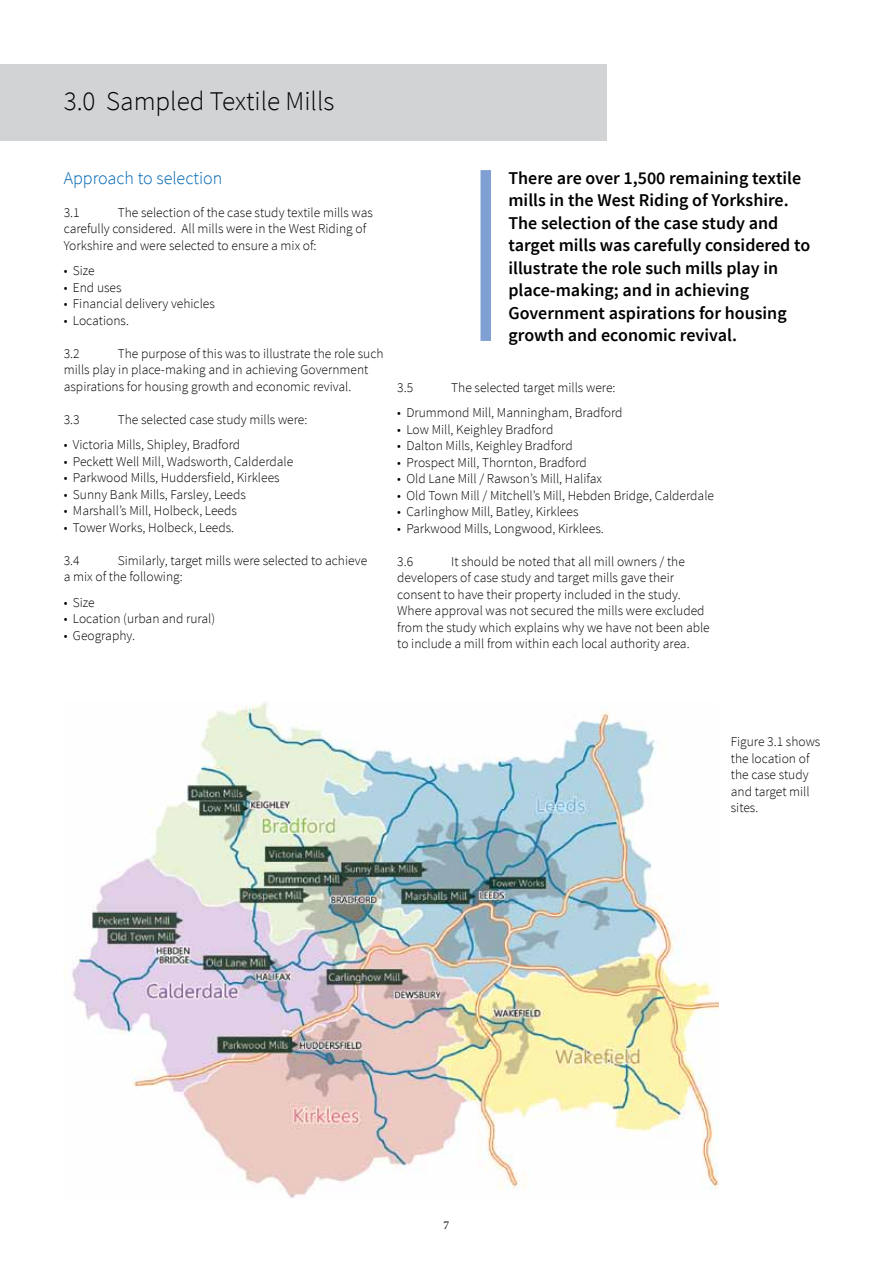
<style>
.page{position:relative;width:893px;height:1263px;background:#fff}
.page>*{position:absolute;margin:0;border:0;box-sizing:border-box;transform-origin:0 0}
.t1{font:300 27px "Source Sans Pro";color:#000}
.t2{font:600 18px/22.5px "Source Sans Pro";color:#000}
.t3{font:300 18px "Source Sans Pro";color:#0066b3}
.t4{font:300 13.5px/16.5px "Source Sans Pro";color:#000}
.t5{font:12px "Minion Pro";color:#000}
</style>
<div class="page">
<div style="left:0;top:64px;width:607px;height:76px;background:#d1d3d4"></div>
<div style="left:480px;top:170px;width:11px;height:171px;background:#80a0d3"></div>
<img style="left:72px;top:703px;width:646px;height:495px">
<h2 class="t1" style="left:64px;top:84px;width:272px">3.0 Sampled Textile Mills</h2>
<h3 class="t3" style="left:64px;top:167px;width:160px">Approach to selection</h3>
<p class="t4" style="left:64px;top:204px;width:17px">3.1</p>
<p class="t4" style="left:64px;top:204px;width:311px;text-indent:54px">The selection of the case study textile mills was carefully considered. All mills were in the West Riding of<br>Yorkshire and were selected to ensure a mix of:</p>
<p class="t4" style="left:64px;top:262px;width:33px">• Size</p>
<p class="t4" style="left:64px;top:279px;width:59px">• End uses</p>
<p class="t4" style="left:64px;top:295px;width:153px">• Financial delivery vehicles</p>
<p class="t4" style="left:64px;top:312px;width:67px">• Locations.</p>
<p class="t4" style="left:64px;top:345px;width:17px">3.2</p>
<p class="t4" style="left:64px;top:345px;width:321px;text-indent:54px">The purpose of this was to illustrate the role such mills play in place-making and in achieving Government aspirations for housing growth and economic revival.</p>
<p class="t4" style="left:64px;top:411px;width:17px">3.3</p>
<p class="t4" style="left:118px;top:411px;width:191px">The selected case study mills were:</p>
<p class="t4" style="left:64px;top:436px;width:178px">• Victoria Mills, Shipley, Bradford</p>
<p class="t4" style="left:64px;top:453px;width:231px">• Peckett Well Mill, Wadsworth, Calderdale</p>
<p class="t4" style="left:64px;top:469px;width:217px">• Parkwood Mills, Huddersfield, Kirklees</p>
<p class="t4" style="left:64px;top:486px;width:184px">• Sunny Bank Mills, Farsley, Leeds</p>
<p class="t4" style="left:64px;top:502px;width:175px">• Marshall’s Mill, Holbeck, Leeds</p>
<p class="t4" style="left:64px;top:519px;width:172px">• Tower Works, Holbeck, Leeds.</p>
<p class="t4" style="left:64px;top:552px;width:17px">3.4</p>
<p class="t4" style="left:118px;top:552px;width:251px">Similarly, target mills were selected to achieve</p>
<p class="t4" style="left:64px;top:568px;width:120px">a mix of the following:</p>
<p class="t4" style="left:64px;top:594px;width:33px">• Size</p>
<p class="t4" style="left:64px;top:610px;width:153px">• Location (urban and rural)</p>
<p class="t4" style="left:64px;top:627px;width:73px">• Geography.</p>
<p class="t2" style="left:508px;top:167px;width:303px">There are over 1,500 remaining textile mills in the West Riding of Yorkshire.<br>The selection of the case study and target mills was carefully considered to illustrate the role such mills play in place-making; and in achieving Government aspirations for housing growth and economic revival.</p>
<p class="t4" style="left:397px;top:379px;width:17px">3.5</p>
<p class="t4" style="left:451px;top:379px;width:166px">The selected target mills were:</p>
<p class="t4" style="left:397px;top:405px;width:227px">• Drummond Mill, Manningham, Bradford</p>
<p class="t4" style="left:397px;top:421px;width:158px">• Low Mill, Keighley Bradford</p>
<p class="t4" style="left:397px;top:438px;width:177px">• Dalton Mills, Keighley Bradford</p>
<p class="t4" style="left:397px;top:454px;width:191px">• Prospect Mill, Thornton, Bradford</p>
<p class="t4" style="left:397px;top:471px;width:206px">• Old Lane Mill / Rawson’s Mill, Halifax</p>
<p class="t4" style="left:397px;top:487px;width:318px">• Old Town Mill / Mitchell’s Mill, Hebden Bridge, Calderdale</p>
<p class="t4" style="left:397px;top:504px;width:183px">• Carlinghow Mill, Batley, Kirklees</p>
<p class="t4" style="left:397px;top:520px;width:208px">• Parkwood Mills, Longwood, Kirklees.</p>
<p class="t4" style="left:397px;top:553px;width:17px">3.6</p>
<p class="t4" style="left:397px;top:553px;width:314px;text-indent:54px">It should be noted that all mill owners / the developers of case study and target mills gave their consent to have their property included in the study.<br>Where approval was not secured the mills were excluded from the study which explains why we have not been able to include a mill from within each local authority area.</p>
<p class="t4" style="left:731px;top:734px;width:91px">Figure 3.1 shows the location of the case study and target mill sites.</p>
<p class="t5" style="left:444px;top:1217px;width:7px">7</p>
</div>
